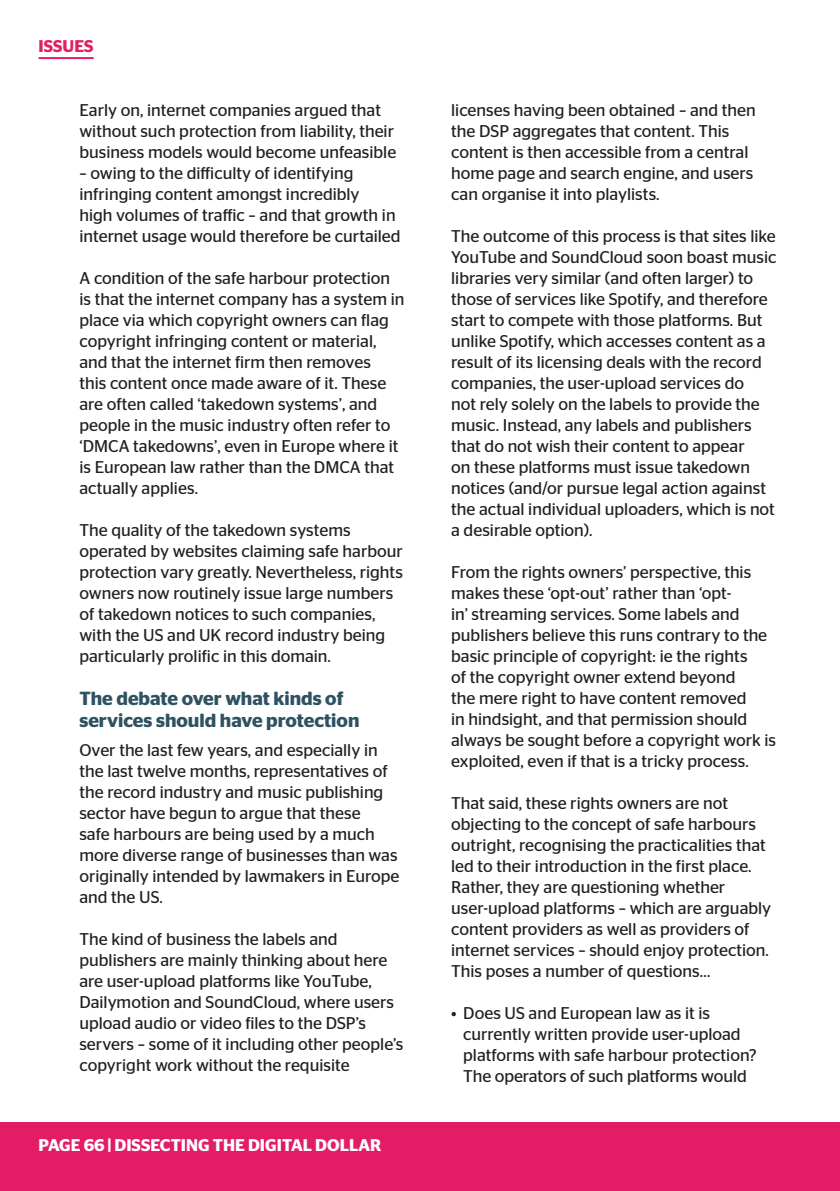
<style>
.page{position:relative;width:840px;height:1191px;background:#fff}
.page>*{position:absolute;margin:0;border:0;box-sizing:border-box;transform-origin:0 0}
.t1{font:600 19px/22px "Stag Sans";color:#2f5262}
.t2{font:17px/21px "Stag Sans";color:#231f20}
.t3{font:600 17px "Stag Sans";color:#fff}
.t4{font:600 17px "Stag Sans";color:#e21d65}
</style>
<div class="page">
<div style="left:0;top:1122px;width:839px;height:69px;background:#e21d65"></div>
<hr style="left:39px;top:57px;width:55px;height:2px;background:#e21d65">
<p class="t4" style="left:39px;top:36px;width:56px">ISSUES</p>
<p class="t2" style="left:79px;top:99px;width:318px">Early on, internet companies argued that without such protection from liability, their business models would become unfeasible</p>
<p class="t2" style="left:79px;top:162px;width:322px">– owing to the difficulty of identifying infringing content amongst incredibly<br>high volumes of traffic – and that growth in internet usage would therefore be curtailed</p>
<p class="t2" style="left:79px;top:267px;width:326px">A condition of the safe harbour protection is that the internet company has a system in place via which copyright owners can flag copyright infringing content or material, and that the internet firm then removes<br>this content once made aware of it. These are often called ‘takedown systems’, and people in the music industry often refer to ‘DMCA takedowns’, even in Europe where it is European law rather than the DMCA that actually applies.</p>
<p class="t2" style="left:79px;top:519px;width:325px">The quality of the takedown systems operated by websites claiming safe harbour protection vary greatly. Nevertheless, rights owners now routinely issue large numbers of takedown notices to such companies, with the US and UK record industry being particularly prolific in this domain.</p>
<p class="t1" style="left:79px;top:687px;width:281px">The debate over what kinds of services should have protection</p>
<p class="t2" style="left:79px;top:740px;width:321px">Over the last few years, and especially in the last twelve months, representatives of the record industry and music publishing sector have begun to argue that these<br>safe harbours are being used by a much more diverse range of businesses than was originally intended by lawmakers in Europe and the US.</p>
<p class="t2" style="left:79px;top:929px;width:325px">The kind of business the labels and publishers are mainly thinking about here are user-upload platforms like YouTube, Dailymotion and SoundCloud, where users upload audio or video files to the DSP’s servers – some of it including other people’s copyright work without the requisite</p>
<p class="t3" style="left:39px;top:1134px;width:344px">PAGE 66 | DISSECTING THE DIGITAL DOLLAR</p>
<p class="t2" style="left:451px;top:99px;width:306px">licenses having been obtained – and then the DSP aggregates that content. This content is then accessible from a central home page and search engine, and users can organise it into playlists.</p>
<p class="t2" style="left:451px;top:225px;width:326px">The outcome of this process is that sites like YouTube and SoundCloud soon boast music libraries very similar (and often larger) to those of services like Spotify, and therefore start to compete with those platforms. But unlike Spotify, which accesses content as a result of its licensing deals with the record companies, the user-upload services do<br>not rely solely on the labels to provide the music. Instead, any labels and publishers that do not wish their content to appear<br>on these platforms must issue takedown notices (and/or pursue legal action against the actual individual uploaders, which is not a desirable option).</p>
<p class="t2" style="left:451px;top:561px;width:326px">From the rights owners’ perspective, this makes these ‘opt-out’ rather than ‘opt-<br>in’ streaming services. Some labels and publishers believe this runs contrary to the basic principle of copyright: ie the rights<br>of the copyright owner extend beyond<br>the mere right to have content removed<br>in hindsight, and that permission should always be sought before a copyright work is exploited, even if that is a tricky process.</p>
<p class="t2" style="left:451px;top:792px;width:321px">That said, these rights owners are not objecting to the concept of safe harbours outright, recognising the practicalities that led to their introduction in the first place.<br>Rather, they are questioning whether user-upload platforms – which are arguably content providers as well as providers of internet services – should enjoy protection.<br>This poses a number of questions…</p>
<p class="t2" style="left:463px;top:1002px;width:295px;text-indent:-12px">• Does US and European law as it is currently written provide user-upload platforms with safe harbour protection?<br>The operators of such platforms would</p>
</div>
